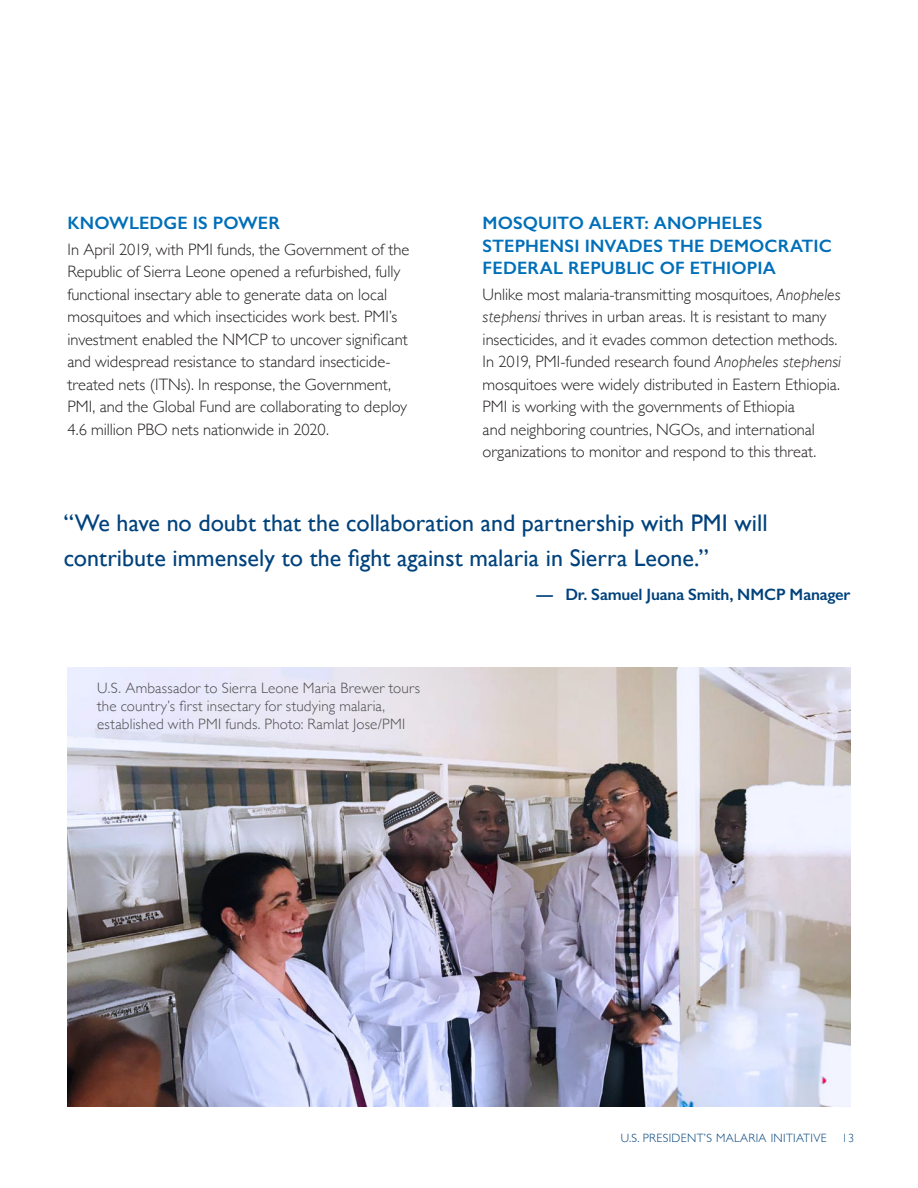
<style>
.page{position:relative;width:918px;height:1188px;background:#fff}
.page>*{position:absolute;margin:0;border:0;box-sizing:border-box;transform-origin:0 0}
.t1{font:24px/34.5px "Gill Sans";color:#01427c}
.t2{font:600 18px/22.5px "Gill Sans";letter-spacing:.01em;color:#006fb9}
.t3{font:300 16.5px/22.5px "Gill Sans";color:#231f20}
.t4{font:600 16.5px "Gill Sans";letter-spacing:-.01em;color:#01427c}
.t5{font:300 15px/18px "Gill Sans";letter-spacing:.01em;color:#4b4c4d}
.t6{font:300 12px "Gill Sans";letter-spacing:.03em;color:#01427c}
.s1{font-style:italic}
</style>
<div class="page">
<img style="left:68px;top:667px;width:782px;height:440px">
<h3 class="t2" style="left:68px;top:212px;width:214px">KNOWLEDGE IS POWER</h3>
<p class="t3" style="left:68px;top:237px;width:343px">In April 2019, with PMI funds, the Government of the Republic of Sierra Leone opened a refurbished, fully functional insectary able to generate data on local mosquitoes and which insecticides work best. PMI’s investment enabled the NMCP to uncover significant and widespread resistance to standard insecticide&shy;treated nets (ITNs). In response, the Government, PMI, and the Global Fund are collaborating to deploy 4.6 million PBO nets nationwide in 2020.</p>
<h3 class="t2" style="left:483px;top:212px;width:351px">MOSQUITO ALERT: ANOPHELES<br>STEPHENSI INVADES THE DEMOCRATIC<br>FEDERAL REPUBLIC OF ETHIOPIA</h3>
<p class="t3" style="left:483px;top:282px;width:360px">Unlike most malaria-transmitting mosquitoes, <span class="s1">Anopheles stephensi</span> thrives in urban areas. It is resistant to many insecticides, and it evades common detection methods.<br>In 2019, PMI-funded research found <span class="s1">Anopheles stephensi </span>mosquitoes were widely distributed in Eastern Ethiopia.<br>PMI is working with the governments of Ethiopia<br>and neighboring countries, NGOs, and international organizations to monitor and respond to this threat.</p>
<p class="t1" style="left:64px;top:506px;width:705px">“We have no doubt that the collaboration and partnership with PMI will contribute immensely to the fight against malaria in Sierra Leone.”</p>
<p class="t4" style="left:536px;top:584px;width:316px">— Dr. Samuel Juana Smith, NMCP Manager</p>
<p class="t5" style="left:97px;top:678px;width:324px">U.S. Ambassador to Sierra Leone Maria Brewer tours the country’s first insectary for studying malaria, established with PMI funds. Photo: Ramlat Jose/PMI</p>
<p class="t6" style="left:621px;top:1129px;width:208px">U.S. PRESIDENT’S MALARIA INITIATIVE</p>
<p class="t6" style="left:842px;top:1129px;width:14px">13</p>
</div>
